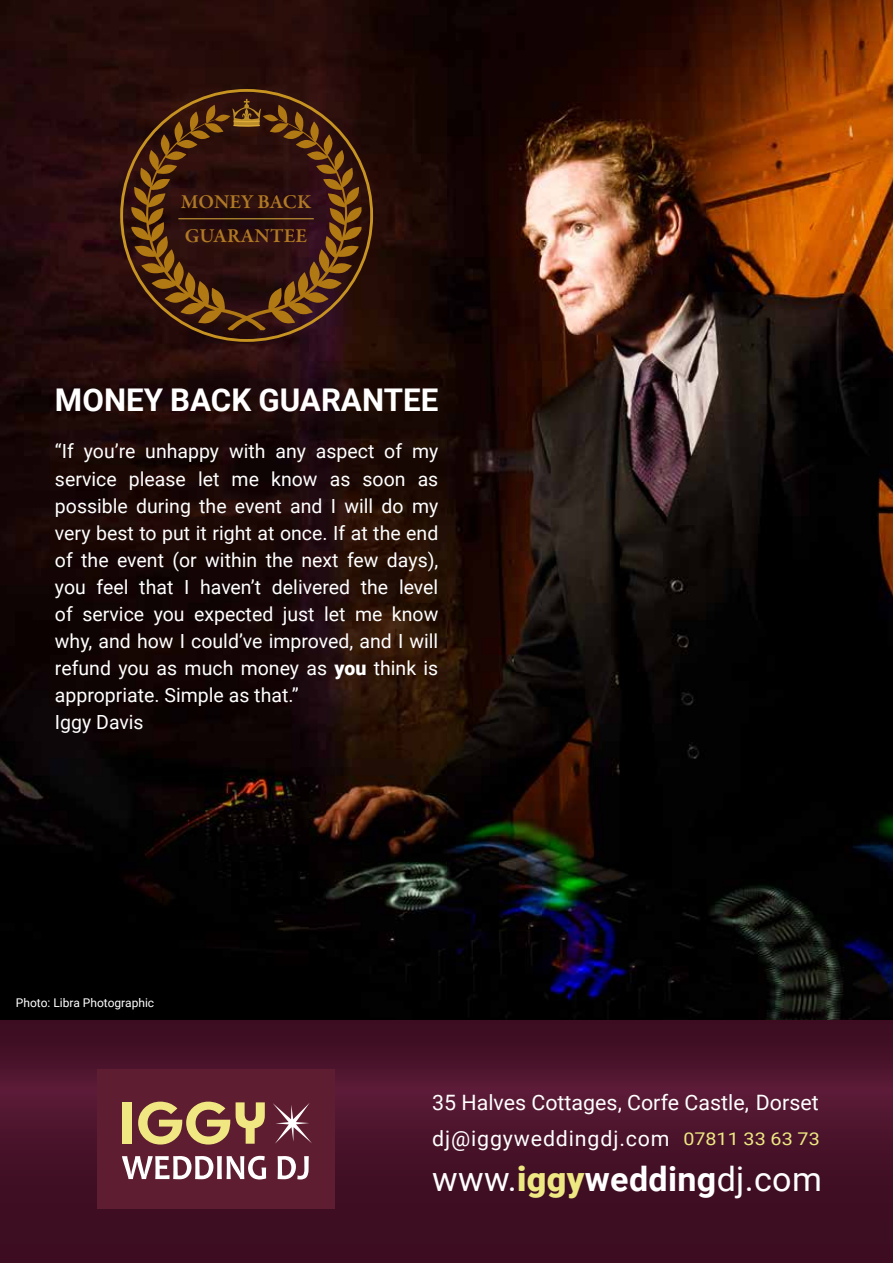
<style>
.page{position:relative;width:893px;height:1263px;background:#fff}
.page>*{position:absolute;margin:0;border:0;box-sizing:border-box;transform-origin:0 0}
.t1{font:33.75px "Roboto";letter-spacing:.01em;color:#fff}
.t2{font:700 31.35px "Roboto";color:#fff}
.t3{font:21.15px/36px "Roboto";color:#fff}
.t4{font:600 19.95px/33.5px "Garamond Premr Pro";color:#b07925}
.t5{font:19.5px/27px "Roboto";color:#fff}
.t6{font:17.55px "Roboto";color:#eee882;scale:1.12 1}
.t7{font:12px "Roboto";color:#fff}
.s1{font-weight:900}
.s2{font-weight:900;color:#eee882}
.s3{font-weight:700}
</style>
<div class="page">
<svg style="left:0;top:1020px;width:893px;height:243px;background:#451027"></svg>
<img style="left:0;top:0;width:893px;height:1020px">
<svg style="left:131px;top:99px;width:214px;height:231px;background:#472410"></svg>
<hr style="left:178px;top:218px;width:136px;height:1px;background:#dfac3c">
<div style="left:97px;top:1070px;width:238px;height:139px;background:#5f1d31"></div>
<div style="left:122px;top:1102px;width:9px;height:42px;background:#f0e782"></div>
<svg style="left:138px;top:1101px;width:92px;height:43px"></svg>
<svg style="left:236px;top:1102px;width:29px;height:42px"></svg>
<svg style="left:273px;top:1103px;width:39px;height:41px"></svg>
<svg style="left:122px;top:1156px;width:144px;height:23px"></svg>
<svg style="left:278px;top:1156px;width:31px;height:23px"></svg>
<p class="t4" style="left:181px;top:186px;width:132px">MONEY BACK<br>GUARANTEE</p>
<h2 class="t2" style="left:55px;top:378px;width:385px">MONEY BACK GUARANTEE</h2>
<p class="t5" style="left:55px;top:437px;width:385px">“If you’re unhappy with any aspect of my service please let me know as soon as possible during the event and I will do my very best to put it right at once. If at the end of the event (or within the next few days), you feel that I haven’t delivered the level of service you expected just let me know why, and how I could’ve improved, and I will refund you as much money as <span class="s1">you</span> think is appropriate. Simple as that.”<br>Iggy Davis</p>
<p class="t7" style="left:16px;top:994px;width:140px">Photo: Libra Photographic</p>
<p class="t3" style="left:432px;top:1083px;width:388px">35 Halves Cottages, Corfe Castle, Dorset dj@iggyweddingdj.com</p>
<h1 class="t1" style="left:432px;top:1156px;width:391px">www.<span class="s2">iggy</span><span class="s3">wedding</span>dj.com</h1>
<p class="t6" style="left:683px;top:1126px;width:123px">07811 33 63 73</p>
</div>
